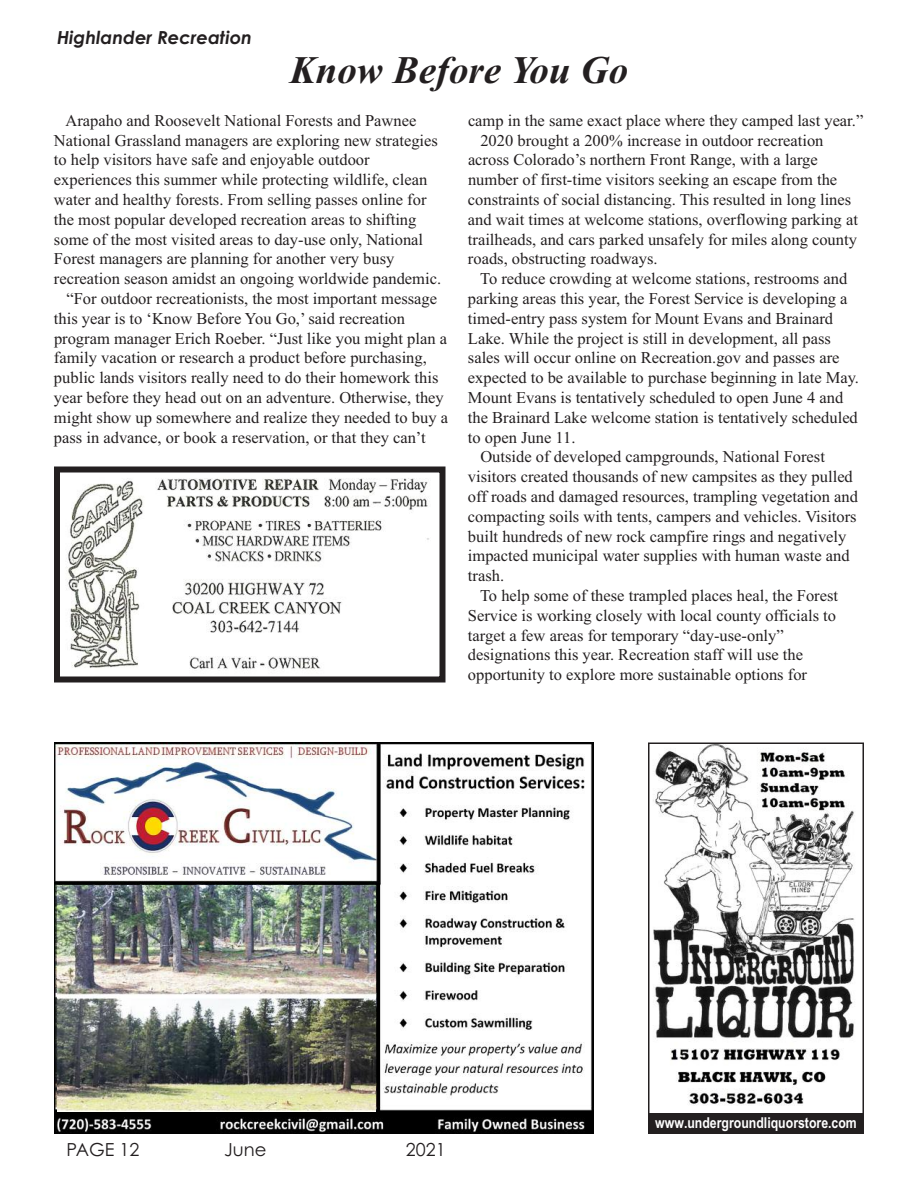
<style>
.page{position:relative;width:918px;height:1188px;background:#fff}
.page>*{position:absolute;margin:0;border:0;box-sizing:border-box;transform-origin:0 0}
.t1{font:italic 700 39px "Times New Roman";color:#231f20}
.t2{font:italic 700 18px "Century Gothic";color:#231f20}
.t3{font:18px "Century Gothic";color:#231f20}
.t4{font:16.5px "Times New Roman";color:#231f20}
.t5{font:700 15px "Arial Narrow";color:#fff}
</style>
<div class="page">
<img style="left:54px;top:742px;width:540px;height:392px">
<img style="left:57px;top:885px;width:319px;height:226px">
<img style="left:653px;top:745px;width:201px;height:360px">
<div style="left:648px;top:742px;width:216px;height:392px;border:2px solid #231f20"></div>
<div style="left:650px;top:1113px;width:213px;height:20px;background:#231f20"></div>
<div style="left:54px;top:466px;width:392px;height:216px;border:6px solid #231f20"></div>
<img style="left:61px;top:478px;width:373px;height:198px">
<p class="t2" style="left:57px;top:28px;width:196px">Highlander Recreation</p>
<p class="t1" style="left:290px;top:47px;width:340px">Know Before You Go</p>
<p class="t4" style="left:65px;top:110px;width:352px">Arapaho and Roosevelt National Forests and Pawnee</p>
<p class="t4" style="left:54px;top:130px;width:385px">National Grassland managers are exploring new strategies</p>
<p class="t4" style="left:54px;top:150px;width:317px">to help visitors have safe and enjoyable outdoor</p>
<p class="t4" style="left:54px;top:170px;width:375px">experiences this summer while protecting wildlife, clean</p>
<p class="t4" style="left:54px;top:190px;width:374px">water and healthy forests. From selling passes online for</p>
<p class="t4" style="left:54px;top:209px;width:364px">the most popular developed recreation areas to shifting</p>
<p class="t4" style="left:54px;top:229px;width:371px">some of the most visited areas to day-use only, National</p>
<p class="t4" style="left:54px;top:249px;width:342px">Forest managers are planning for another very busy</p>
<p class="t4" style="left:54px;top:269px;width:389px">recreation season amidst an ongoing worldwide pandemic.</p>
<p class="t4" style="left:66px;top:289px;width:372px">“For outdoor recreationists, the most important message</p>
<p class="t4" style="left:54px;top:308px;width:353px">this year is to ‘Know Before You Go,’ said recreation</p>
<p class="t4" style="left:54px;top:328px;width:395px">program manager Erich Roeber. “Just like you might plan a</p>
<p class="t4" style="left:54px;top:348px;width:374px">family vacation or research a product before purchasing,</p>
<p class="t4" style="left:54px;top:368px;width:386px">public lands visitors really need to do their homework this</p>
<p class="t4" style="left:54px;top:388px;width:391px">year before they head out on an adventure. Otherwise, they</p>
<p class="t4" style="left:54px;top:407px;width:396px">might show up somewhere and realize they needed to buy a</p>
<p class="t4" style="left:54px;top:427px;width:373px">pass in advance, or book a reservation, or that they can’t</p>
<p class="t4" style="left:468px;top:110px;width:397px">camp in the same exact place where they camped last year.”</p>
<p class="t4" style="left:480px;top:130px;width:345px">2020 brought a 200% increase in outdoor recreation</p>
<p class="t4" style="left:468px;top:150px;width:351px">across Colorado’s northern Front Range, with a large</p>
<p class="t4" style="left:468px;top:170px;width:371px">number of first-time visitors seeking an escape from the</p>
<p class="t4" style="left:468px;top:190px;width:385px">constraints of social distancing. This resulted in long lines</p>
<p class="t4" style="left:468px;top:209px;width:391px">and wait times at welcome stations, overflowing parking at</p>
<p class="t4" style="left:468px;top:229px;width:390px">trailheads, and cars parked unsafely for miles along county</p>
<p class="t4" style="left:468px;top:249px;width:191px">roads, obstructing roadways.</p>
<p class="t4" style="left:480px;top:269px;width:369px">To reduce crowding at welcome stations, restrooms and</p>
<p class="t4" style="left:468px;top:289px;width:381px">parking areas this year, the Forest Service is developing a</p>
<p class="t4" style="left:468px;top:308px;width:367px">timed-entry pass system for Mount Evans and Brainard</p>
<p class="t4" style="left:468px;top:328px;width:365px">Lake. While the project is still in development, all pass</p>
<p class="t4" style="left:468px;top:348px;width:373px">sales will occur online on Recreation.gov and passes are</p>
<p class="t4" style="left:468px;top:368px;width:393px">expected to be available to purchase beginning in late May.</p>
<p class="t4" style="left:468px;top:388px;width:377px">Mount Evans is tentatively scheduled to open June 4 and</p>
<p class="t4" style="left:468px;top:407px;width:391px">the Brainard Lake welcome station is tentatively scheduled</p>
<p class="t4" style="left:468px;top:427px;width:109px">to open June 11.</p>
<p class="t4" style="left:480px;top:447px;width:346px">Outside of developed campgrounds, National Forest</p>
<p class="t4" style="left:468px;top:467px;width:386px">visitors created thousands of new campsites as they pulled</p>
<p class="t4" style="left:468px;top:487px;width:392px">off roads and damaged resources, trampling vegetation and</p>
<p class="t4" style="left:468px;top:506px;width:390px">compacting soils with tents, campers and vehicles. Visitors</p>
<p class="t4" style="left:468px;top:526px;width:380px">built hundreds of new rock campfire rings and negatively</p>
<p class="t4" style="left:468px;top:546px;width:383px">impacted municipal water supplies with human waste and</p>
<p class="t4" style="left:468px;top:566px;width:38px">trash.</p>
<p class="t4" style="left:480px;top:586px;width:360px">To help some of these trampled places heal, the Forest</p>
<p class="t4" style="left:468px;top:605px;width:370px">Service is working closely with local county officials to</p>
<p class="t4" style="left:468px;top:625px;width:317px">target a few areas for temporary “day-use-only”</p>
<p class="t4" style="left:468px;top:645px;width:337px">designations this year. Recreation staff will use the</p>
<p class="t4" style="left:468px;top:665px;width:341px">opportunity to explore more sustainable options for</p>
<p class="t3" style="left:67px;top:1140px;width:74px">PAGE 12</p>
<p class="t3" style="left:224px;top:1140px;width:44px">June</p>
<p class="t3" style="left:406px;top:1140px;width:41px">2021</p>
<p class="t5" style="left:655px;top:1114px;width:203px">www.undergroundliquorstore.com</p>
</div>
